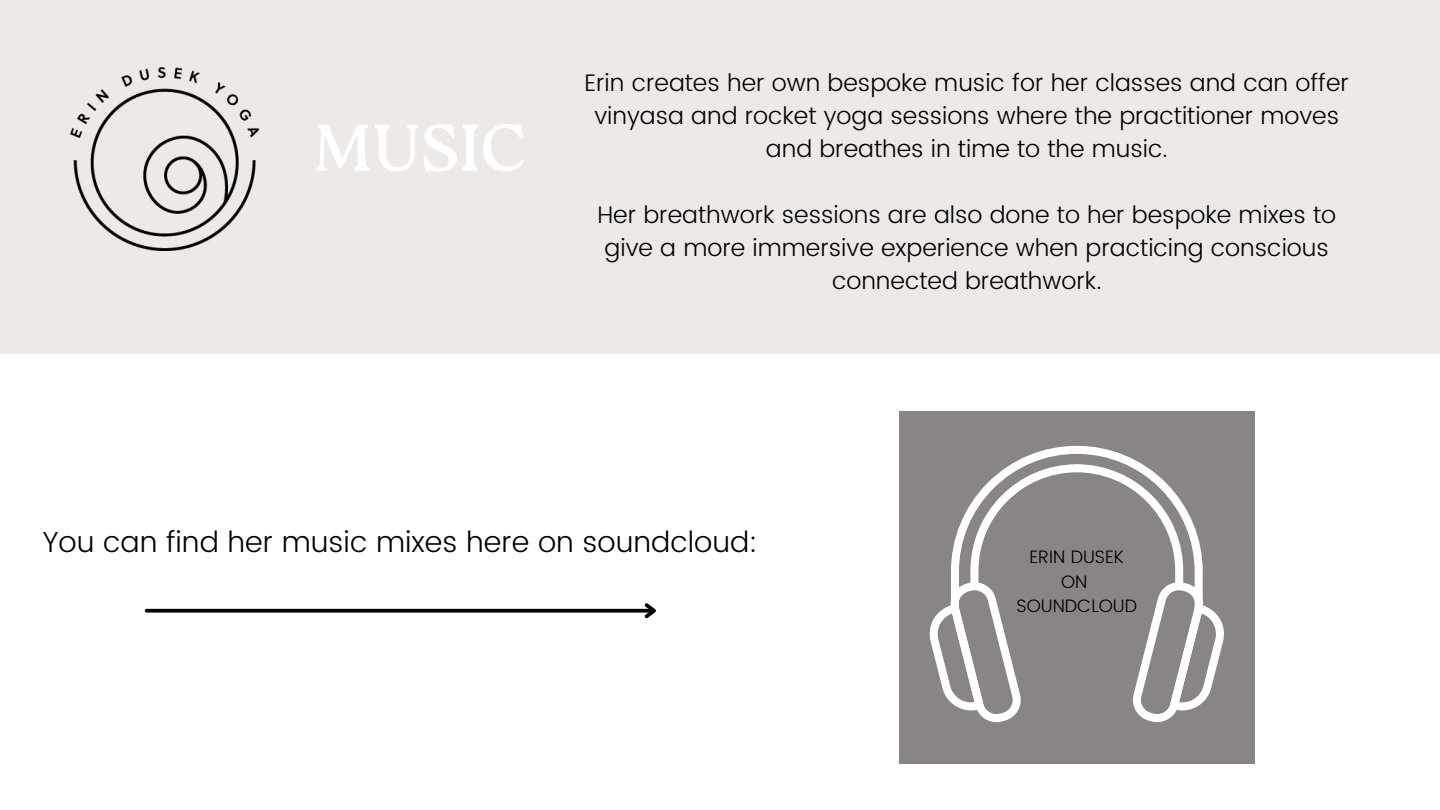
<style>
.page{position:relative;width:1440px;height:810px;background:#ede9e7}
.page>*{position:absolute;margin:0;border:0;box-sizing:border-box;transform-origin:0 0}
.t1{font:66px "Roca Two";color:#fff}
.t2{font:300 29px "Poppins";color:#000}
.t3{font:300 24px/33.1px "Poppins";color:#000;text-align:center}
.t4{font:300 18px "Poppins";color:#000}
</style>
<div class="page">
<img style="left:70px;top:67px;width:190px;height:184px">
<div style="left:0;top:354px;width:1440px;height:456px;background:#fff"></div>
<svg style="left:147px;top:609px;width:494px;height:4px;background:#1a1a1a"></svg>
<svg style="left:641px;top:603px;width:15px;height:16px"></svg>
<div style="left:899px;top:411px;width:356px;height:353px;background:#898585"></div>
<svg style="left:929px;top:446px;width:295px;height:276px"></svg>
<p class="t1" style="left:313px;top:109px;width:214px">MUSIC</p>
<h3 class="t3" style="left:584px;top:66px;width:766px">Erin creates her own bespoke music for her classes and can offer vinyasa and rocket yoga sessions where the practitioner moves and breathes in time to the music.</h3>
<h3 class="t3" style="left:597px;top:198px;width:740px">Her breathwork sessions are also done to her bespoke mixes to give a more immersive experience when practicing conscious connected breathwork.</h3>
<h1 class="t2" style="left:43px;top:526px;width:717px">You can find her music mixes here on soundcloud:</h1>
<h2 class="t4" style="left:1030px;top:546px;width:96px">ERIN DUSEK</h2>
<p class="t4" style="left:1061px;top:571px;width:28px">ON</p>
<p class="t4" style="left:1017px;top:596px;width:122px">SOUNDCLOUD</p>
</div>
